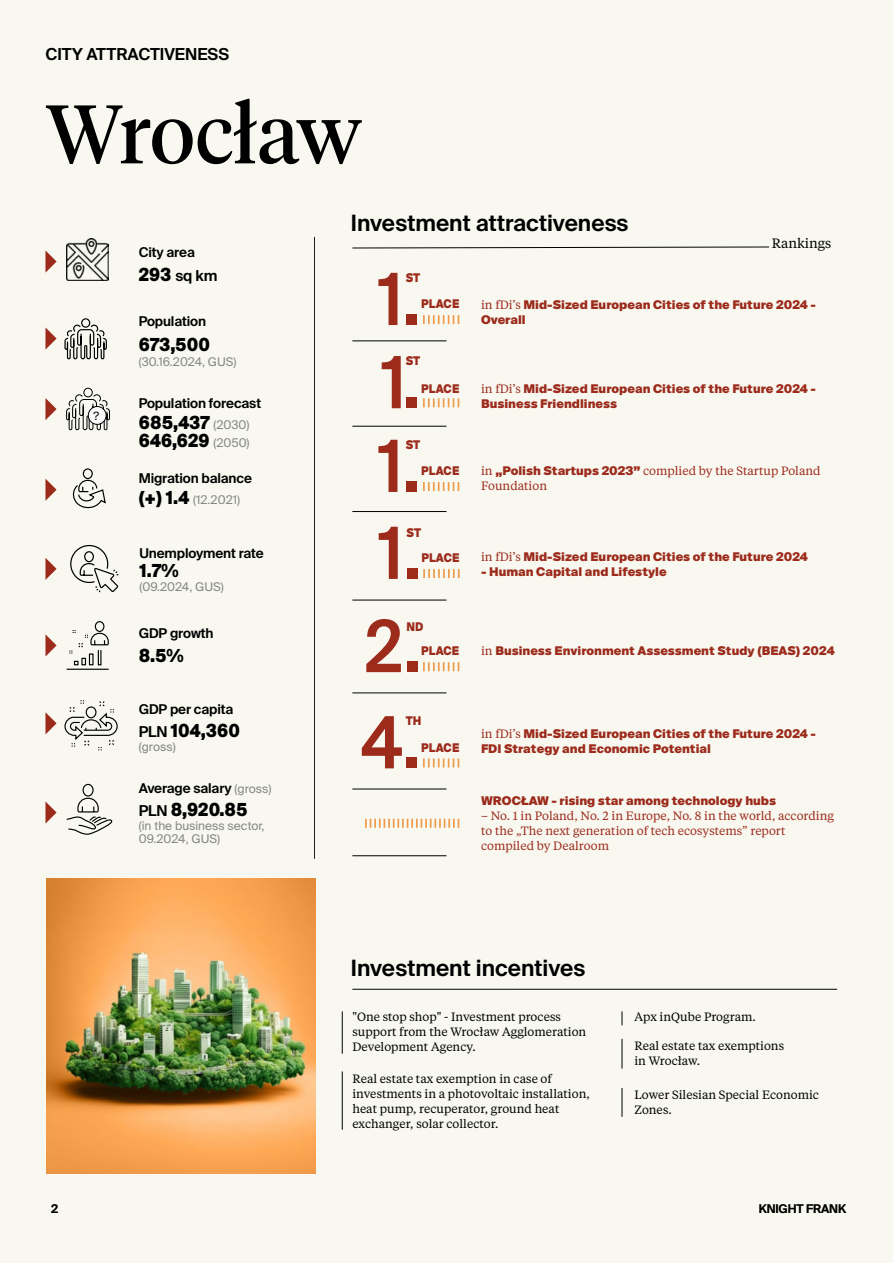
<style>
.page{position:relative;width:893px;height:1263px;background:#f8f8f0}
.page>*{position:absolute;margin:0;border:0;box-sizing:border-box;transform-origin:0 0}
.t1{font:82.5px "Tiempos Headline";letter-spacing:-.005em;color:#000}
.t2{font:600 72px "Suisse Intl";color:#9c2b1c;scale:.9 1}
.t3{font:600 22.5px "Suisse Intl";color:#000}
.t4{font:900 18px/18px "Suisse Intl";letter-spacing:.01em;color:#000;scale:.9 1}
.t5{font:600 16.5px "Suisse Intl";color:#000}
.t6{font:600 15px "Suisse Intl";color:#000}
.t7{font:600 13.5px "Suisse Intl";letter-spacing:-.01em;color:#000}
.t8{font:13.5px "Tiempos Text";color:#000}
.t9{font:900 12px/15px "Suisse Intl";color:#9c2b1c}
.t10{font:12px/15px "Tiempos Text";color:#000}
.t11{font:12px/15px "Tiempos Text";color:#9c2b1c}
.t12{font:12px/13.5px "Suisse Intl";color:#878787}
.t13{font:900 12px "Suisse Intl";color:#9c2b1c;scale:.9 1}
.t14{font:600 12px "Suisse Intl";letter-spacing:-.01em;color:#000}
.t15{font:11.4px "Suisse Intl";color:#000}
.s1{font-weight:900;font-size:18px}
.s2{font-weight:400;font-size:12px;color:#878787}
.s3{font-weight:900;font-size:18px;color:#000}
.s4{font-weight:600;font-size:15px}
.s5{font-family:"Tiempos Text";font-weight:400}
.s6{font-family:"Suisse Intl";font-weight:900}
</style>
<div class="page">
<hr style="left:892px;top:0;width:1px;height:1263px;background:#f2f1df">
<svg style="left:70px;top:544px;width:49px;height:49px"></svg>
<svg style="left:66px;top:621px;width:43px;height:49px"></svg>
<svg style="left:66px;top:783px;width:47px;height:52px"></svg>
<svg style="left:64px;top:318px;width:43px;height:42px"></svg>
<svg style="left:64px;top:700px;width:54px;height:51px"></svg>
<hr style="left:352px;top:989px;width:485px;height:1px;background:#000">
<svg style="left:352px;top:247px;width:417px;height:1px"></svg>
<hr style="left:342px;top:1011px;width:1px;height:43px;background:#000">
<svg style="left:622px;top:1011px;width:1px;height:14px"></svg>
<hr style="left:342px;top:1071px;width:1px;height:59px;background:#000">
<svg style="left:622px;top:1039px;width:1px;height:29px"></svg>
<svg style="left:622px;top:1088px;width:1px;height:29px"></svg>
<img style="left:67px;top:239px;width:42px;height:42px">
<hr style="left:314px;top:237px;width:1px;height:622px;background:#202121">
<svg style="left:45px;top:250px;width:12px;height:23px"></svg>
<svg style="left:45px;top:327px;width:12px;height:23px"></svg>
<svg style="left:45px;top:712px;width:12px;height:22px"></svg>
<svg style="left:45px;top:398px;width:12px;height:22px"></svg>
<svg style="left:45px;top:479px;width:12px;height:22px"></svg>
<svg style="left:45px;top:558px;width:12px;height:22px"></svg>
<svg style="left:45px;top:801px;width:12px;height:23px"></svg>
<svg style="left:45px;top:634px;width:12px;height:22px"></svg>
<svg style="left:66px;top:387px;width:44px;height:44px"></svg>
<div style="left:88px;top:406px;width:18px;height:18px;background:#f9f9fa;border-radius:50%"></div>
<div style="left:88px;top:406px;width:19px;height:19px;border:1px solid #000;border-radius:50%"></div>
<svg style="left:72px;top:468px;width:34px;height:41px"></svg>
<svg style="left:423px;top:398px;width:36px;height:9px"></svg>
<svg style="left:365px;top:819px;width:94px;height:9px"></svg>
<hr style="left:352px;top:341px;width:94px;height:1px;background:#000">
<hr style="left:352px;top:426px;width:94px;height:1px;background:#000">
<hr style="left:352px;top:511px;width:94px;height:1px;background:#000">
<hr style="left:352px;top:600px;width:94px;height:1px;background:#000">
<hr style="left:352px;top:693px;width:94px;height:1px;background:#000">
<hr style="left:352px;top:789px;width:94px;height:1px;background:#000">
<hr style="left:352px;top:855px;width:94px;height:1px;background:#000">
<svg style="left:423px;top:315px;width:36px;height:9px"></svg>
<svg style="left:423px;top:482px;width:36px;height:9px"></svg>
<svg style="left:423px;top:569px;width:37px;height:9px"></svg>
<svg style="left:423px;top:662px;width:36px;height:9px"></svg>
<svg style="left:423px;top:758px;width:36px;height:9px"></svg>
<img style="left:46px;top:878px;width:269px;height:296px">
<h3 class="t5" style="left:45px;top:45px;width:185px">CITY ATTRACTIVENESS</h3>
<h1 class="t1" style="left:45px;top:78px;width:318px">Wrocław</h1>
<p class="t15" style="left:93px;top:409px;width:7px">?</p>
<p class="t7" style="left:139px;top:244px;width:58px">City area</p>
<p class="t6" style="left:139px;top:267px;width:80px"><span class="s1">293</span> sq km</p>
<p class="t7" style="left:139px;top:313px;width:69px">Population</p>
<h3 class="t4" style="left:139px;top:336px;width:81px">673,500</h3>
<p class="t12" style="left:139px;top:355px;width:99px">(30.16.2024, GUS)</p>
<p class="t7" style="left:139px;top:396px;width:124px">Population forecast</p>
<h3 class="t4" style="left:139px;top:414px;width:125px">685,437 <span class="s2">(2030)<br></span>646,629 <span class="s2">(2050)</span></h3>
<p class="t7" style="left:139px;top:471px;width:115px">Migration balance</p>
<p class="t12" style="left:139px;top:493px;width:103px"><span class="s3">(+) 1.4</span> (12.2021)</p>
<p class="t7" style="left:140px;top:546px;width:126px">Unemployment rate</p>
<h3 class="t4" style="left:140px;top:562px;width:45px">1.7%</h3>
<p class="t12" style="left:140px;top:580px;width:86px">(09.2024, GUS)</p>
<p class="t7" style="left:139px;top:626px;width:76px">GDP growth</p>
<h3 class="t4" style="left:139px;top:646px;width:52px">8.5%</h3>
<p class="t7" style="left:139px;top:701px;width:96px">GDP per capita</p>
<h3 class="t4" style="left:139px;top:722px;width:114px"><span class="s4">PLN</span> 104,360</h3>
<p class="t12" style="left:139px;top:740px;width:38px">(gross)</p>
<p class="t7" style="left:139px;top:780px;width:134px">Average salary <span class="s2">(gross)</span></p>
<h3 class="t4" style="left:139px;top:801px;width:122px"><span class="s4">PLN</span> 8,920.85</h3>
<p class="t12" style="left:139px;top:819px;width:127px">(in the business sector,<br>09.2024, GUS)</p>
<h3 class="t3" style="left:351px;top:210px;width:279px">Investment attractiveness</h3>
<p class="t8" style="left:772px;top:234px;width:61px">Rankings</p>
<h2 class="t2" style="left:378px;top:258px;width:49px">1.</h2>
<p class="t13" style="left:406px;top:271px;width:18px">ST</p>
<p class="t13" style="left:421px;top:297px;width:44px">PLACE</p>
<p class="t13" style="left:406px;top:354px;width:18px">ST</p>
<h2 class="t2" style="left:382px;top:341px;width:45px">1.</h2>
<p class="t13" style="left:421px;top:382px;width:44px">PLACE</p>
<h2 class="t2" style="left:378px;top:425px;width:49px">1.</h2>
<p class="t13" style="left:406px;top:438px;width:18px">ST</p>
<p class="t13" style="left:421px;top:464px;width:44px">PLACE</p>
<h2 class="t2" style="left:379px;top:512px;width:49px">1.</h2>
<p class="t13" style="left:407px;top:526px;width:18px">ST</p>
<p class="t13" style="left:421px;top:551px;width:44px">PLACE</p>
<h2 class="t2" style="left:365px;top:605px;width:64px">2.</h2>
<p class="t13" style="left:406px;top:620px;width:20px">ND</p>
<p class="t13" style="left:421px;top:644px;width:44px">PLACE</p>
<h2 class="t2" style="left:361px;top:701px;width:68px">4.</h2>
<p class="t13" style="left:406px;top:714px;width:19px">TH</p>
<p class="t13" style="left:421px;top:740px;width:44px">PLACE</p>
<p class="t9" style="left:481px;top:297px;width:336px"><span class="s5">in fDi’s</span> Mid-Sized European Cities of the Future 2024 -</p>
<p class="t9" style="left:481px;top:312px;width:46px">Overall</p>
<p class="t9" style="left:481px;top:381px;width:336px"><span class="s5">in fDi’s</span> Mid-Sized European Cities of the Future 2024 -</p>
<p class="t9" style="left:481px;top:396px;width:137px">Business Friendliness</p>
<p class="t11" style="left:481px;top:463px;width:341px">in <span class="s6">„Polish Startups 2023”</span> complied by the Startup Poland<br>Foundation</p>
<p class="t9" style="left:481px;top:550px;width:328px"><span class="s5">in fDi’s</span> Mid-Sized European Cities of the Future 2024</p>
<p class="t9" style="left:481px;top:565px;width:187px">- Human Capital and Lifestyle</p>
<p class="t9" style="left:481px;top:643px;width:355px"><span class="s5">in</span> Business Environment Assessment Study (BEAS) 2024</p>
<p class="t9" style="left:481px;top:726px;width:336px"><span class="s5">in fDi’s</span> Mid-Sized European Cities of the Future 2024 -<br>FDI Strategy and Economic Potential</p>
<p class="t9" style="left:481px;top:793px;width:296px">WROCŁAW - rising star among technology hubs</p>
<p class="t11" style="left:481px;top:807px;width:354px">– No. 1 in Poland, No. 2 in Europe, No. 8 in the world, according to the „The next generation of tech ecosystems” report compiled by Dealroom</p>
<h3 class="t3" style="left:351px;top:955px;width:236px">Investment incentives</h3>
<p class="t10" style="left:352px;top:1009px;width:235px">"One stop shop" - Investment process support from the Wrocław Agglomeration<br>Development Agency.</p>
<p class="t10" style="left:352px;top:1071px;width:239px">Real estate tax exemption in case of investments in a photovoltaic installation, heat pump, recuperator, ground heat exchanger, solar collector.</p>
<p class="t10" style="left:634px;top:1009px;width:123px">Apx inQube Program.</p>
<p class="t10" style="left:634px;top:1038px;width:151px">Real estate tax exemptions in Wrocław.</p>
<p class="t10" style="left:634px;top:1086px;width:186px">Lower Silesian Special Economic<br>Zones.</p>
<p class="t14" style="left:51px;top:1201px;width:9px">2</p>
<p class="t14" style="left:759px;top:1201px;width:89px">KNIGHT FRANK</p>
</div>
